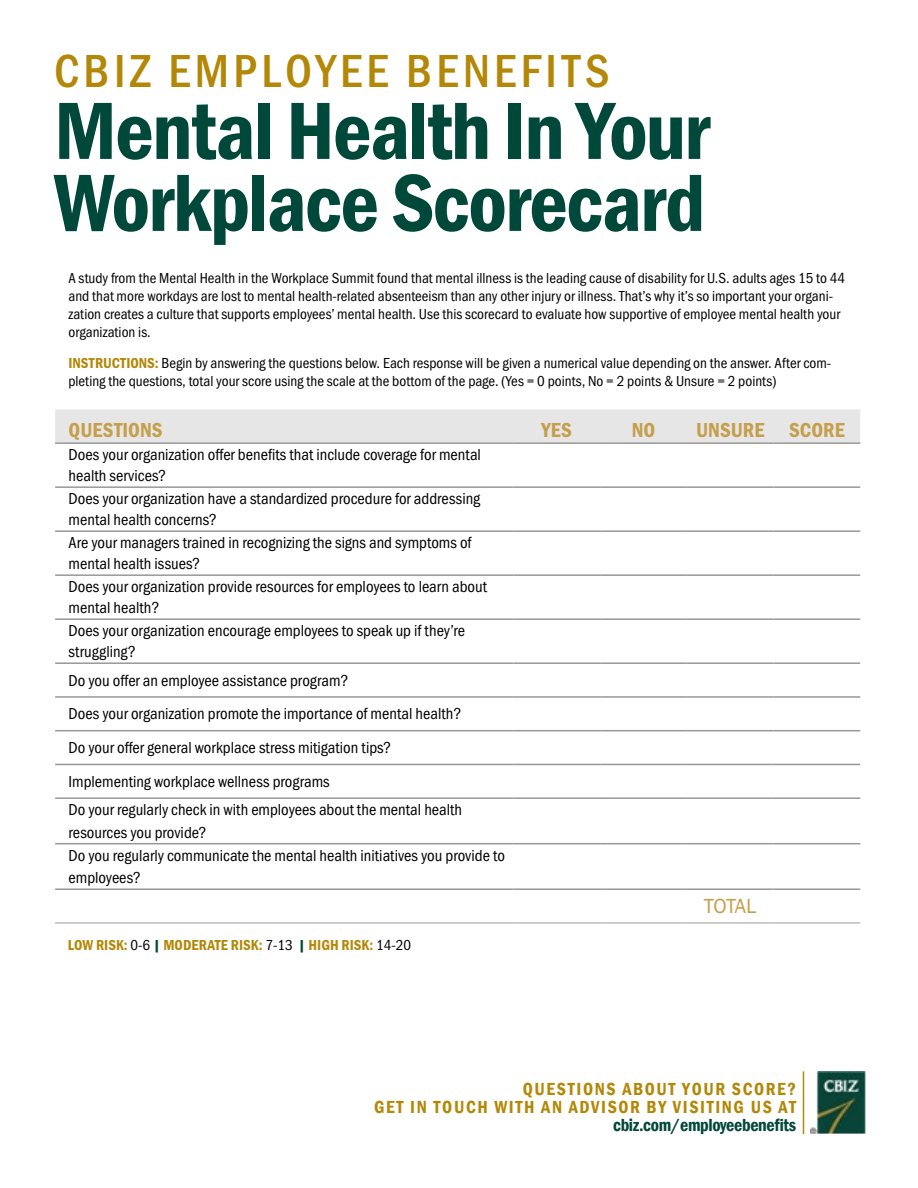
<style>
.page{position:relative;width:918px;height:1188px;background:#fff}
.page>*{position:absolute;margin:0;border:0;box-sizing:border-box;transform-origin:0 0}
.t1{font:600 condensed 84px/72px "Franklin Gothic";letter-spacing:-.02em;color:#00483a}
.t2{font:500 48px "Franklin Gothic URW Con";letter-spacing:.09em;color:#b38808}
.t3{font:21px "Franklin Gothic URW Con Dem";color:#c59f4c}
.t4{font:21px "Franklin Gothic";letter-spacing:-.03em;color:#c59f4c}
.t5{font:600 condensed 18px/18px "Franklin Gothic";letter-spacing:.09em;color:#b38808;text-align:right}
.t6{font:600 condensed 18px "Franklin Gothic";letter-spacing:-.02em;color:#00483a}
.t7{font:16.5px/21px "Franklin Gothic URW Con Boo";color:#000}
.t8{font:15px/18px "Franklin Gothic URW Con Boo";color:#000}
.t9{font:15px "Franklin Gothic URW Con Dem";color:#b38808}
.s1{font-family:"Franklin Gothic URW Con Dem";color:#b38808}
.s2{font-family:"Franklin Gothic URW Con Boo";color:#000}
.s3{color:#00483a}
</style>
<div class="page">
<div style="left:55px;top:409px;width:805px;height:33px;background:#e6e6e6"></div>
<hr style="left:55px;top:486px;width:458px;height:2px;background:#989898">
<hr style="left:513px;top:486px;width:87px;height:2px;background:#989898">
<hr style="left:600px;top:486px;width:87px;height:2px;background:#989898">
<hr style="left:687px;top:486px;width:87px;height:2px;background:#989898">
<hr style="left:774px;top:486px;width:86px;height:2px;background:#989898">
<hr style="left:55px;top:530px;width:458px;height:2px;background:#989898">
<hr style="left:513px;top:530px;width:87px;height:2px;background:#989898">
<hr style="left:600px;top:530px;width:87px;height:2px;background:#989898">
<hr style="left:687px;top:530px;width:87px;height:2px;background:#989898">
<hr style="left:774px;top:530px;width:86px;height:2px;background:#989898">
<hr style="left:55px;top:574px;width:458px;height:2px;background:#989898">
<hr style="left:513px;top:574px;width:87px;height:2px;background:#989898">
<hr style="left:600px;top:574px;width:87px;height:2px;background:#989898">
<hr style="left:687px;top:574px;width:87px;height:2px;background:#989898">
<hr style="left:774px;top:574px;width:86px;height:2px;background:#989898">
<hr style="left:55px;top:618px;width:458px;height:2px;background:#989898">
<hr style="left:513px;top:618px;width:87px;height:2px;background:#989898">
<hr style="left:600px;top:618px;width:87px;height:2px;background:#989898">
<hr style="left:687px;top:618px;width:87px;height:2px;background:#989898">
<hr style="left:774px;top:618px;width:86px;height:2px;background:#989898">
<hr style="left:55px;top:662px;width:458px;height:2px;background:#989898">
<hr style="left:513px;top:662px;width:87px;height:2px;background:#989898">
<hr style="left:600px;top:662px;width:87px;height:2px;background:#989898">
<hr style="left:687px;top:662px;width:87px;height:2px;background:#989898">
<hr style="left:774px;top:662px;width:86px;height:2px;background:#989898">
<hr style="left:55px;top:696px;width:458px;height:2px;background:#989898">
<hr style="left:513px;top:696px;width:87px;height:2px;background:#989898">
<hr style="left:600px;top:696px;width:87px;height:2px;background:#989898">
<hr style="left:687px;top:696px;width:87px;height:2px;background:#989898">
<hr style="left:774px;top:696px;width:86px;height:2px;background:#989898">
<hr style="left:55px;top:730px;width:458px;height:1px;background:#989898">
<hr style="left:513px;top:730px;width:87px;height:1px;background:#989898">
<hr style="left:600px;top:730px;width:87px;height:1px;background:#989898">
<hr style="left:687px;top:730px;width:87px;height:1px;background:#989898">
<hr style="left:774px;top:730px;width:86px;height:1px;background:#989898">
<hr style="left:55px;top:764px;width:458px;height:1px;background:#989898">
<hr style="left:513px;top:764px;width:87px;height:1px;background:#989898">
<hr style="left:600px;top:764px;width:87px;height:1px;background:#989898">
<hr style="left:687px;top:764px;width:87px;height:1px;background:#989898">
<hr style="left:774px;top:764px;width:86px;height:1px;background:#989898">
<hr style="left:55px;top:797px;width:458px;height:2px;background:#989898">
<hr style="left:513px;top:797px;width:87px;height:2px;background:#989898">
<hr style="left:600px;top:797px;width:87px;height:2px;background:#989898">
<hr style="left:687px;top:797px;width:87px;height:2px;background:#989898">
<hr style="left:774px;top:797px;width:86px;height:2px;background:#989898">
<hr style="left:55px;top:843px;width:458px;height:1px;background:#989898">
<hr style="left:513px;top:843px;width:87px;height:1px;background:#989898">
<hr style="left:600px;top:843px;width:87px;height:1px;background:#989898">
<hr style="left:687px;top:843px;width:87px;height:1px;background:#989898">
<hr style="left:774px;top:843px;width:86px;height:1px;background:#989898">
<hr style="left:55px;top:888px;width:458px;height:2px;background:#989898">
<hr style="left:513px;top:888px;width:87px;height:2px;background:#989898">
<hr style="left:600px;top:888px;width:87px;height:2px;background:#989898">
<hr style="left:687px;top:888px;width:87px;height:2px;background:#989898">
<hr style="left:774px;top:888px;width:86px;height:2px;background:#989898">
<hr style="left:55px;top:923px;width:458px;height:1px;background:#989898">
<hr style="left:513px;top:923px;width:87px;height:1px;background:#989898">
<hr style="left:600px;top:923px;width:87px;height:1px;background:#989898">
<hr style="left:687px;top:923px;width:87px;height:1px;background:#989898">
<hr style="left:774px;top:923px;width:86px;height:1px;background:#989898">
<hr style="left:55px;top:442px;width:458px;height:2px;background:#989898">
<hr style="left:513px;top:442px;width:87px;height:2px;background:#989898">
<hr style="left:600px;top:442px;width:87px;height:2px;background:#989898">
<hr style="left:687px;top:442px;width:87px;height:2px;background:#989898">
<hr style="left:774px;top:442px;width:86px;height:2px;background:#989898">
<img style="left:810px;top:1071px;width:55px;height:63px">
<hr style="left:803px;top:1071px;width:1px;height:63px;background:#b38808">
<h2 class="t2" style="left:54px;top:39px;width:557px">CBIZ EMPLOYEE BENEFITS</h2>
<h1 class="t1" style="left:54px;top:94px;width:658px">Mental Health In Your<br>Workplace Scorecard</h1>
<p class="t8" style="left:68px;top:269px;width:778px">A study from the Mental Health in the Workplace Summit found that mental illness is the leading cause of disability for U.S. adults ages 15 to 44 and that more workdays are lost to mental health-related absenteeism than any other injury or illness. That’s why it’s so important your organi&shy;zation creates a culture that supports employees’ mental health. Use this scorecard to evaluate how supportive of employee mental health your organization is.</p>
<p class="t8" style="left:68px;top:354px;width:764px"><span class="s1">INSTRUCTIONS:</span> Begin by answering the questions below. Each response will be given a numerical value depending on the answer. After com&shy;pleting the questions, total your score using the scale at the bottom of the page. (Yes = 0 points, No = 2 points &amp; Unsure = 2 points)</p>
<p class="t3" style="left:69px;top:416px;width:96px">QUESTIONS</p>
<p class="t3" style="left:542px;top:416px;width:32px">YES</p>
<p class="t3" style="left:632px;top:416px;width:25px">NO</p>
<p class="t3" style="left:696px;top:416px;width:150px">UNSURE SCORE</p>
<p class="t7" style="left:69px;top:444px;width:414px">Does your organization offer benefits that include coverage for mental health services?</p>
<p class="t7" style="left:69px;top:488px;width:413px">Does your organization have a standardized procedure for addressing mental health concerns?</p>
<p class="t7" style="left:69px;top:532px;width:404px">Are your managers trained in recognizing the signs and symptoms of mental health issues?</p>
<p class="t7" style="left:69px;top:576px;width:420px">Does your organization provide resources for employees to learn about mental health?</p>
<p class="t7" style="left:69px;top:620px;width:398px">Does your organization encourage employees to speak up if they’re struggling?</p>
<p class="t7" style="left:69px;top:663px;width:394px;line-height:33.8px">Do you offer an employee assistance program?<br>Does your organization promote the importance of mental health?<br>Do your offer general workplace stress mitigation tips?<br>Implementing workplace wellness programs</p>
<p class="t7" style="left:69px;top:798px;width:438px;line-height:22.6px">Do your regularly check in with employees about the mental health resources you provide?<br>Do you regularly communicate the mental health initiatives you provide to employees?</p>
<p class="t4" style="left:704px;top:893px;width:54px">TOTAL</p>
<p class="t9" style="left:68px;top:935px;width:345px">LOW RISK: <span class="s2">0-6</span> <span class="s3">|</span> MODERATE RISK: <span class="s2">7-13</span> <span class="s3">|</span> HIGH RISK: <span class="s2">14-20</span></p>
<p class="t5" style="left:374px;top:1080px;width:423px">QUESTIONS ABOUT YOUR SCORE?<br>GET IN TOUCH WITH AN ADVISOR BY VISITING US AT</p>
<p class="t6" style="left:613px;top:1113px;width:184px">cbiz.com/employeebenefits</p>
</div>
